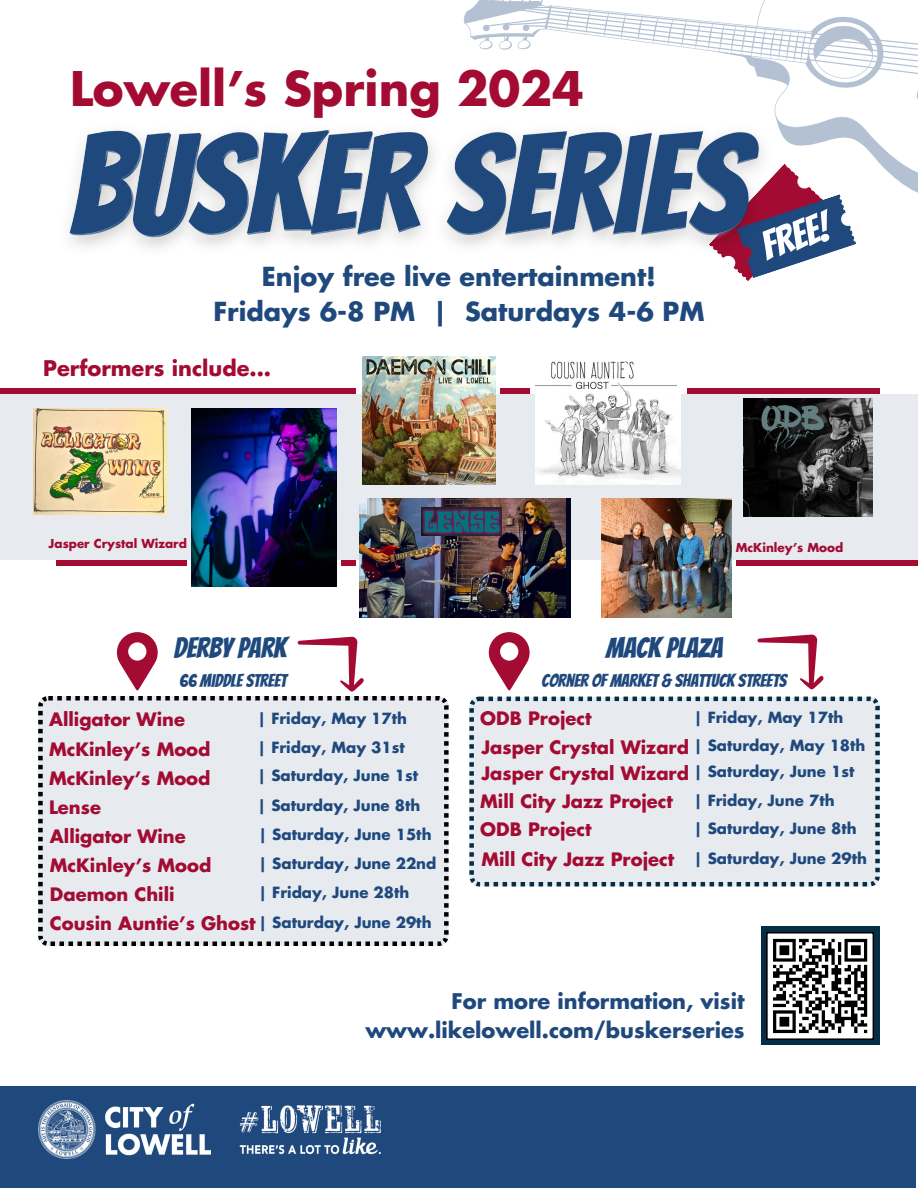
<style>
.page{position:relative;width:918px;height:1188px;background:#fff}
.page>*{position:absolute;margin:0;border:0;box-sizing:border-box;transform-origin:0 0}
.t1{font:700 46.5px "Futura Std";color:#a30b32}
.t2{font:39.9px "Bangers";color:#fff}
.t3{font:28.5px "Bangers";color:#1f497d}
.t4{font:700 25.5px/34.8px "Futura Std";color:#1f497d;text-align:center}
.t5{font:700 21px/29.2px "Futura Std";color:#1f497d;text-align:right}
.t6{font:700 21px "Futura Std";color:#a30b32}
.t7{font:700 18px "Futura Std";color:#a30b32}
.t8{font:18px "Bangers";color:#1f497d}
.t9{font:700 15px "Futura Std";color:#1f497d}
.t10{font:700 12px "Futura Std";color:#a30b32}
</style>
<div class="page">
<svg style="left:463px;top:0;width:455px;height:281px"></svg>
<div style="left:761px;top:927px;width:118px;height:118px;background:#052e46"></div>
<svg style="left:767px;top:932px;width:107px;height:108px;background:#919191"></svg>
<div style="left:341px;top:560px;width:14px;height:6px;background:#a30b32"></div>
<div style="left:0;top:389px;width:355px;height:5px;background:#a30b32"></div>
<div style="left:687px;top:389px;width:193px;height:5px;background:#a30b32"></div>
<div style="left:0;top:394px;width:918px;height:166px;background:#e7ebf0"></div>
<div style="left:56px;top:560px;width:131px;height:6px;background:#a30b32"></div>
<div style="left:500px;top:389px;width:30px;height:5px;background:#a30b32"></div>
<img style="left:743px;top:399px;width:130px;height:118px">
<img style="left:191px;top:408px;width:146px;height:178px">
<img style="left:602px;top:499px;width:129px;height:118px">
<img style="left:362px;top:356px;width:133px;height:128px">
<svg style="left:117px;top:632px;width:40px;height:59px"></svg>
<svg style="left:298px;top:636px;width:66px;height:56px"></svg>
<div style="left:38px;top:696px;width:411px;height:250px;background:#e7ebf0"></div>
<svg style="left:489px;top:632px;width:40px;height:59px"></svg>
<svg style="left:757px;top:634px;width:67px;height:55px"></svg>
<div style="left:469px;top:697px;width:411px;height:189px;background:#e7ebf0"></div>
<div style="left:0;top:1086px;width:916px;height:102px;background:#1f497d"></div>
<img style="left:239px;top:1105px;width:142px;height:50px">
<img style="left:39px;top:1101px;width:172px;height:57px">
<img style="left:360px;top:499px;width:210px;height:118px">
<img style="left:422px;top:508px;width:80px;height:28px">
<img style="left:34px;top:408px;width:132px;height:106px">
<img style="left:536px;top:361px;width:145px;height:123px">
<div style="left:736px;top:560px;width:182px;height:6px;background:#a30b32"></div>
<img style="left:463px;top:111px;width:321px;height:156px">
<img style="left:69px;top:112px;width:691px;height:147px">
<p class="t1" style="left:70px;top:67px;width:516px">Lowell’s Spring 2024</p>
<p class="t4" style="left:213px;top:260px;width:493px">Enjoy free live entertainment!<br>Fridays 6-8 PM | Saturdays 4-6 PM</p>
<h6 class="t6" style="left:43px;top:359px;width:229px">Performers include...</h6>
<p class="t2" style="left:755px;top:228px;width:71px;rotate:-19deg">FREE!</p>
<p class="t10" style="left:49px;top:538px;width:140px">Jasper Crystal Wizard</p>
<h4 class="t10" style="left:736px;top:543px;width:109px">McKinley’s Mood</h4>
<p class="t3" style="left:174px;top:633px;width:114px">DERBY PARK</p>
<p class="t8" style="left:179px;top:671px;width:109px">66 MIDDLE STREET</p>
<p class="t7" style="left:49px;top:712px;width:137px">Alligator Wine</p>
<p class="t9" style="left:258px;top:712px;width:151px">| Friday, May 17th</p>
<p class="t7" style="left:49px;top:741px;width:163px">McKinley’s Mood</p>
<p class="t9" style="left:258px;top:741px;width:149px">| Friday, May 31st</p>
<p class="t7" style="left:49px;top:770px;width:163px">McKinley’s Mood</p>
<p class="t9" style="left:258px;top:769px;width:162px">| Saturday, June 1st</p>
<p class="t7" style="left:50px;top:828px;width:137px">Alligator Wine</p>
<p class="t9" style="left:258px;top:828px;width:175px">| Saturday, June 15th</p>
<p class="t7" style="left:50px;top:857px;width:163px">McKinley’s Mood</p>
<p class="t9" style="left:258px;top:857px;width:180px">| Saturday, June 22nd</p>
<p class="t7" style="left:50px;top:886px;width:126px">Daemon Chili</p>
<p class="t9" style="left:258px;top:886px;width:153px">| Friday, June 28th</p>
<p class="t7" style="left:50px;top:915px;width:207px">Cousin Auntie’s Ghost</p>
<p class="t9" style="left:258px;top:915px;width:175px">| Saturday, June 29th</p>
<p class="t7" style="left:49px;top:799px;width:54px">Lense</p>
<p class="t9" style="left:258px;top:799px;width:164px">| Saturday, June 8th</p>
<h6 class="t3" style="left:606px;top:633px;width:118px">MACK PLAZA</h6>
<p class="t8" style="left:542px;top:671px;width:247px">CORNER OF MARKET &amp; SHATTUCK STREETS</p>
<h6 class="t7" style="left:480px;top:711px;width:113px">ODB Project</h6>
<p class="t9" style="left:694px;top:711px;width:151px">| Friday, May 17th</p>
<h6 class="t7" style="left:481px;top:739px;width:209px">Jasper Crystal Wizard</h6>
<p class="t9" style="left:694px;top:739px;width:173px">| Saturday, May 18th</p>
<h6 class="t7" style="left:481px;top:765px;width:209px">Jasper Crystal Wizard</h6>
<p class="t9" style="left:694px;top:765px;width:162px">| Saturday, June 1st</p>
<h6 class="t7" style="left:480px;top:793px;width:194px">Mill City Jazz Project</h6>
<p class="t9" style="left:694px;top:793px;width:142px">| Friday, June 7th</p>
<h6 class="t7" style="left:481px;top:851px;width:194px">Mill City Jazz Project</h6>
<p class="t9" style="left:694px;top:851px;width:175px">| Saturday, June 29th</p>
<h6 class="t7" style="left:480px;top:821px;width:113px">ODB Project</h6>
<p class="t9" style="left:694px;top:821px;width:164px">| Saturday, June 8th</p>
<h6 class="t5" style="left:365px;top:987px;width:381px">For more information, visit www.likelowell.com/buskerseries</h6>
</div>
